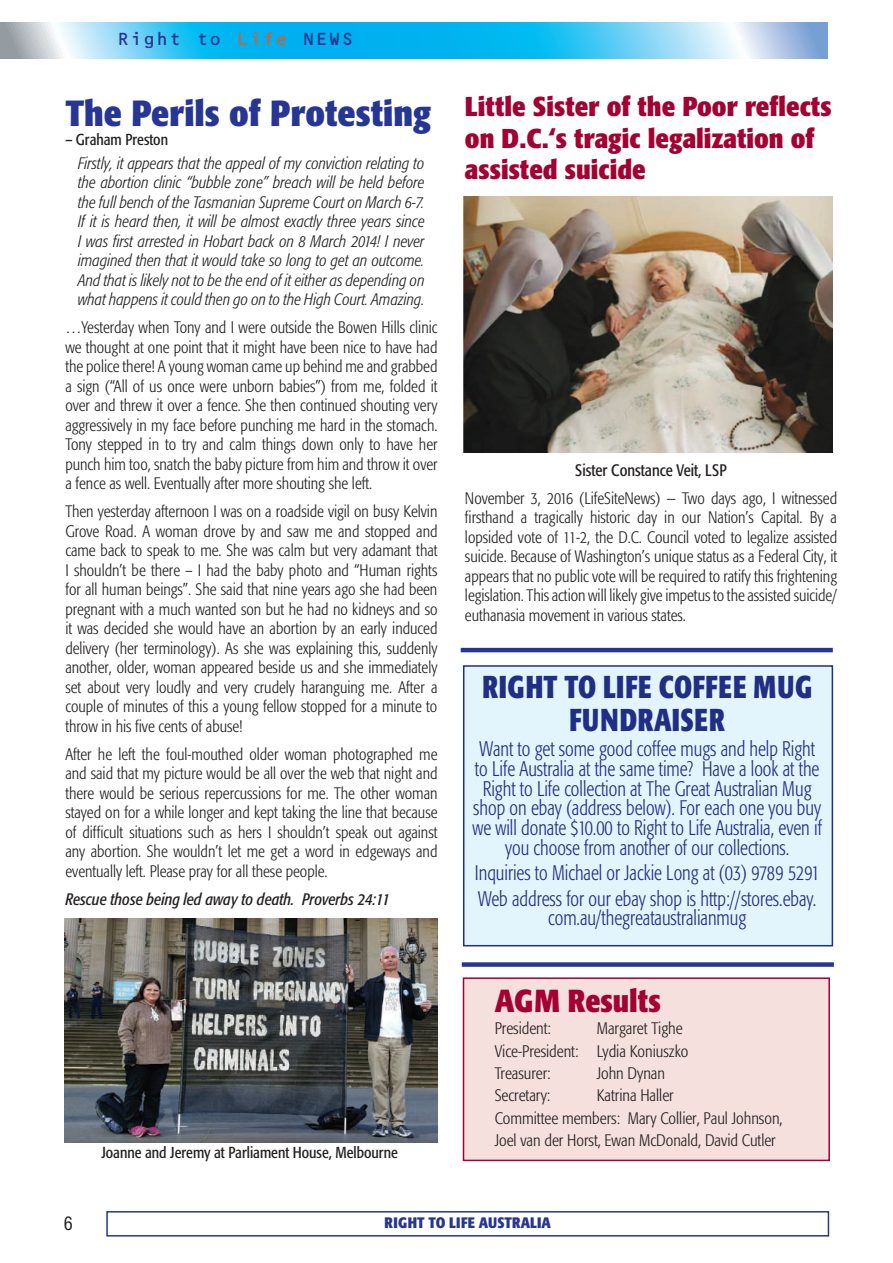
<style>
.page{position:relative;width:893px;height:1263px;background:#fff}
.page>*{position:absolute;margin:0;border:0;box-sizing:border-box;transform-origin:0 0}
.t1{font:700 condensed 36px "Formata";color:#263692;scale:1.05 1}
.t2{font:700 condensed 31.5px "Formata";color:#a40133}
.t3{font:700 condensed 31.35px/33px "Formata";letter-spacing:.02em;color:#202e84;text-align:center;scale:.9 1}
.t4{font:700 condensed 27px/31.5px "Formata";color:#a40133;scale:1.05 1}
.t5{font:300 condensed 20.85px/19.8px "Formata";color:#202e84;text-align:center;scale:.9 1}
.t6{font:18px "OCRB";color:#263692}
.t7{font:condensed 18px "Swiss 721 BT";color:#231f20}
.t8{font:300 condensed 16.5px/19.5px "Formata";color:#231f20;text-align:justify}
.t9{font:italic 300 condensed 16.5px/19.5px "Formata";color:#231f20;text-align:justify}
.t10{font:italic condensed 16.5px "Formata";color:#231f20}
.t11{font:condensed 16.5px "Formata";color:#231f20}
.t12{font:condensed 15.75px "Formata";color:#231f20}
.t13{font:700 condensed 15px "Formata";letter-spacing:.01em;color:#263692}
.s1{color:#c9623e}
</style>
<div class="page">
<div style="left:463px;top:977px;width:367px;height:184px;background:#f5e0dd;border:2px solid #a40133"></div>
<div style="left:463px;top:665px;width:370px;height:281px;background:#e2f4fc;border:2px solid #202e84"></div>
<svg style="left:0;top:22px;width:827px;height:36px;background:#53c4ee"></svg>
<div style="left:106px;top:1211px;width:723px;height:25px;border:2px solid #263692"></div>
<img style="left:65px;top:918px;width:372px;height:224px">
<div style="left:462px;top:962px;width:372px;height:5px;background:#263692"></div>
<hr style="left:461px;top:648px;width:372px;height:4px;background:#263692">
<img style="left:464px;top:196px;width:368px;height:256px">
<p class="t6" style="left:117px;top:30px;width:239px">Right to <span class="s1">Life</span> NEWS</p>
<h1 class="t1" style="left:65px;top:90px;width:350px">The Perils of Protesting</h1>
<p class="t12" style="left:65px;top:130px;width:104px">– Graham Preston</p>
<p class="t9" style="left:78px;top:154px;width:348px">Firstly, it appears that the appeal of my conviction relating to the abortion clinic “bubble zone” breach will be held before the full bench of the Tasmanian Supreme Court on March 6-7.<br>If it is heard then, it will be almost exactly three years since I was first arrested in Hobart back on 8 March 2014! I never imagined then that it would take so long to get an outcome.<br>And that is likely not to be the end of it either as depending on what happens it could then go on to the High Court. Amazing.</p>
<p class="t8" style="left:65px;top:318px;width:374px">…Yesterday when Tony and I were outside the Bowen Hills clinic we thought at one point that it might have been nice to have had the police there! A young woman came up behind me and grabbed a sign (“All of us once were unborn babies”) from me, folded it over and threw it over a fence. She then continued shouting very aggressively in my face before punching me hard in the stomach.<br>Tony stepped in to try and calm things down only to have her punch him too, snatch the baby picture from him and throw it over a fence as well. Eventually after more shouting she left.</p>
<p class="t8" style="left:65px;top:502px;width:374px">Then yesterday afternoon I was on a roadside vigil on busy Kelvin Grove Road. A woman drove by and saw me and stopped and came back to speak to me. She was calm but very adamant that I shouldn’t be there – I had the baby photo and “Human rights for all human beings”. She said that nine years ago she had been pregnant with a much wanted son but he had no kidneys and so it was decided she would have an abortion by an early induced delivery (her terminology). As she was explaining this, suddenly another, older, woman appeared beside us and she immediately set about very loudly and very crudely haranguing me. After a couple of minutes of this a young fellow stopped for a minute to throw in his five cents of abuse!</p>
<p class="t8" style="left:65px;top:745px;width:374px">After he left the foul-mouthed older woman photographed me and said that my picture would be all over the web that night and there would be serious repercussions for me. The other woman stayed on for a while longer and kept taking the line that because of difficult situations such as hers I shouldn’t speak out against any abortion. She wouldn’t let me get a word in edgeways and eventually left. Please pray for all these people.</p>
<p class="t10" style="left:65px;top:889px;width:326px">Rescue those being led away to death. Proverbs 24:11</p>
<p class="t12" style="left:101px;top:1143px;width:298px">Joanne and Jeremy at Parliament House, Melbourne</p>
<h3 class="t4" style="left:465px;top:90px;width:351px">Little Sister of the Poor reflects on D.C.‘s tragic legalization of assisted suicide</h3>
<p class="t11" style="left:575px;top:460px;width:153px">Sister Constance Veit, LSP</p>
<p class="t8" style="left:465px;top:488px;width:374px">November 3, 2016 (LifeSiteNews) — Two days ago, I witnessed firsthand a tragically historic day in our Nation’s Capital. By a lopsided vote of 11-2, the D.C. Council voted to legalize assisted suicide. Because of Washington’s unique status as a Federal City, it appears that no public vote will be required to ratify this frightening legislation. This action will likely give impetus to the assisted suicide/ euthanasia movement in various states.</p>
<h3 class="t3" style="left:482px;top:670px;width:368px">RIGHT TO LIFE COFFEE MUG<br>FUNDRAISER</h3>
<p class="t5" style="left:472px;top:739px;width:390px">Want to get some good coffee mugs and help Right to Life Australia at the same time? Have a look at the Right to Life collection at The Great Australian Mug shop on ebay (address below). For each one you buy we will donate $10.00 to Right to Life Australia, even if you choose from another of our collections.</p>
<p class="t5" style="left:475px;top:860px;width:384px;line-height:25.3px;text-align:left">Inquiries to Michael or Jackie Long at (03) 9789 5291<br>Web address for our ebay shop is http://stores.ebay.</p>
<p class="t5" style="left:548px;top:908px;width:222px">com.au/thegreataustralianmug</p>
<h2 class="t2" style="left:495px;top:981px;width:168px">AGM Results</h2>
<p class="t8" style="left:495px;top:1019px;width:58px">President:</p>
<p class="t8" style="left:495px;top:1017px;width:195px;line-height:22.4px;text-align:left;text-indent:102px">Margaret Tighe<br>Vice-President: Lydia Koniuszko<br>Treasurer:</p>
<p class="t8" style="left:597px;top:1063px;width:70px">John Dynan</p>
<p class="t8" style="left:495px;top:1084px;width:289px;line-height:22.4px;text-align:center">Katrina Haller<br>Committee members: Mary Collier, Paul Johnson,<br>Joel van der Horst, Ewan McDonald, David Cutler</p>
<p class="t8" style="left:495px;top:1086px;width:57px">Secretary:</p>
<p class="t7" style="left:64px;top:1213px;width:10px">6</p>
<p class="t13" style="left:385px;top:1214px;width:168px">RIGHT TO LIFE AUSTRALIA</p>
</div>
